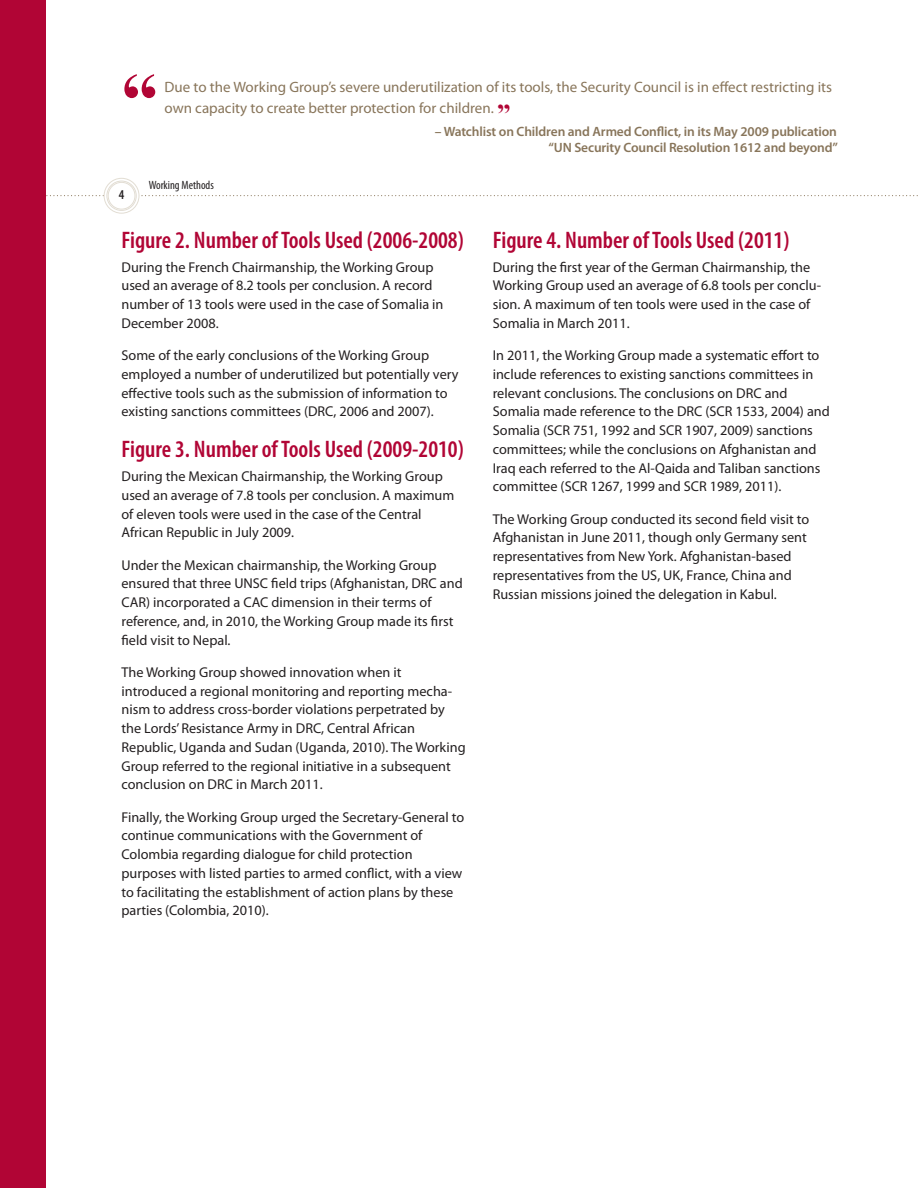
<style>
.page{position:relative;width:918px;height:1188px;background:#fff}
.page>*{position:absolute;margin:0;border:0;box-sizing:border-box;transform-origin:0 0}
.Definition{font:700 73.5px "Times New Roman";color:#b10535}
.Level_1{font:600 condensed 24px "Myriad Pro";color:#b10535}
.Definition-2{font:15px/20.2px "Myriad Pro";color:#88755a}
.Body{font:14.25px/18.8px "Myriad Pro";color:#231f20}
.Reference_to_definit{font:600 13.5px/16.5px "Myriad Pro";letter-spacing:-.01em;color:#88755a;text-align:right}
.t1{font:600 condensed 13.5px "Myriad Pro";color:#231f20}
.t2{font:condensed 12px "Myriad Pro";color:#231f20}
.s1{font-family:"Times New Roman";font-weight:700;font-size:27px;color:#b10535}
</style>
<div class="page">
<svg style="left:46px;top:195px;width:872px;height:1px"></svg>
<svg style="left:104px;top:178px;width:35px;height:35px"></svg>
<div style="left:104px;top:178px;width:35px;height:35px;border:1px solid #e2ddd3;border-radius:50%"></div>
<div style="left:107px;top:181px;width:29px;height:30px;background:#eae6df;border:1px solid #e2ddd3;border-radius:50%"></div>
<div style="left:108px;top:182px;width:27px;height:27px;background:#fff;border-radius:50%"></div>
<div style="left:108px;top:182px;width:27px;height:28px;border:1px solid #e2ddd3;border-radius:50%"></div>
<div style="left:0;top:0;width:46px;height:1188px;background:#b10535"></div>
<p class="Definition" style="left:122px;top:48px;width:38px">“</p>
<p class="Definition-2" style="left:165px;top:77px;width:669px">Due to the Working Group’s severe underutilization of its tools, the Security Council is in effect restricting its own capacity to create better protection for children. <span class="s1">”</span></p>
<p class="Reference_to_definit" style="left:435px;top:123px;width:405px">– Watchlist on Children and Armed Conflict, in its May 2009 publication “UN Security Council Resolution 1612 and beyond”</p>
<p class="t1" style="left:119px;top:187px;width:7px">4</p>
<p class="t2" style="left:149px;top:178px;width:67px">Working Methods</p>
<p class="Level_1" style="left:122px;top:226px;width:344px">Figure 2. Number of Tools Used (2006-2008)</p>
<p class="Body" style="left:122px;top:257px;width:324px">During the French Chairmanship, the Working Group used an average of 8.2 tools per conclusion. A record number of 13 tools were used in the case of Somalia in December 2008.</p>
<p class="Body" style="left:122px;top:346px;width:339px">Some of the early conclusions of the Working Group employed a number of underutilized but potentially very effective tools such as the submission of information to existing sanctions committees (DRC, 2006 and 2007).</p>
<p class="Level_1" style="left:122px;top:436px;width:344px">Figure 3. Number of Tools Used (2009-2010)</p>
<p class="Body" style="left:122px;top:467px;width:334px">During the Mexican Chairmanship, the Working Group used an average of 7.8 tools per conclusion. A maximum of eleven tools were used in the case of the Central African Republic in July 2009.</p>
<p class="Body" style="left:122px;top:555px;width:343px">Under the Mexican chairmanship, the Working Group ensured that three UNSC field trips (Afghanistan, DRC and CAR) incorporated a CAC dimension in their terms of reference, and, in 2010, the Working Group made its first field visit to Nepal.</p>
<p class="Body" style="left:122px;top:662px;width:346px">The Working Group showed innovation when it introduced a regional monitoring and reporting mecha&shy;nism to address cross-border violations perpetrated by the Lords’ Resistance Army in DRC, Central African Republic, Uganda and Sudan (Uganda, 2010). The Working Group referred to the regional initiative in a subsequent conclusion on DRC in March 2011.</p>
<p class="Body" style="left:122px;top:807px;width:344px">Finally, the Working Group urged the Secretary-General to continue communications with the Government of Colombia regarding dialogue for child protection purposes with listed parties to armed conflict, with a view to facilitating the establishment of action plans by these parties (Colombia, 2010).</p>
<p class="Level_1" style="left:493px;top:226px;width:298px">Figure 4. Number of Tools Used (2011)</p>
<p class="Body" style="left:493px;top:257px;width:330px">During the first year of the German Chairmanship, the Working Group used an average of 6.8 tools per conclu&shy;sion. A maximum of ten tools were used in the case of Somalia in March 2011.</p>
<p class="Body" style="left:493px;top:346px;width:339px">In 2011, the Working Group made a systematic effort to include references to existing sanctions committees in relevant conclusions. The conclusions on DRC and Somalia made reference to the DRC (SCR 1533, 2004) and Somalia (SCR 751, 1992 and SCR 1907, 2009) sanctions committees; while the conclusions on Afghanistan and Iraq each referred to the Al-Qaida and Taliban sanctions committee (SCR 1267, 1999 and SCR 1989, 2011).</p>
<p class="Body" style="left:493px;top:509px;width:318px">The Working Group conducted its second field visit to Afghanistan in June 2011, though only Germany sent representatives from New York. Afghanistan-based representatives from the US, UK, France, China and Russian missions joined the delegation in Kabul.</p>
</div>
